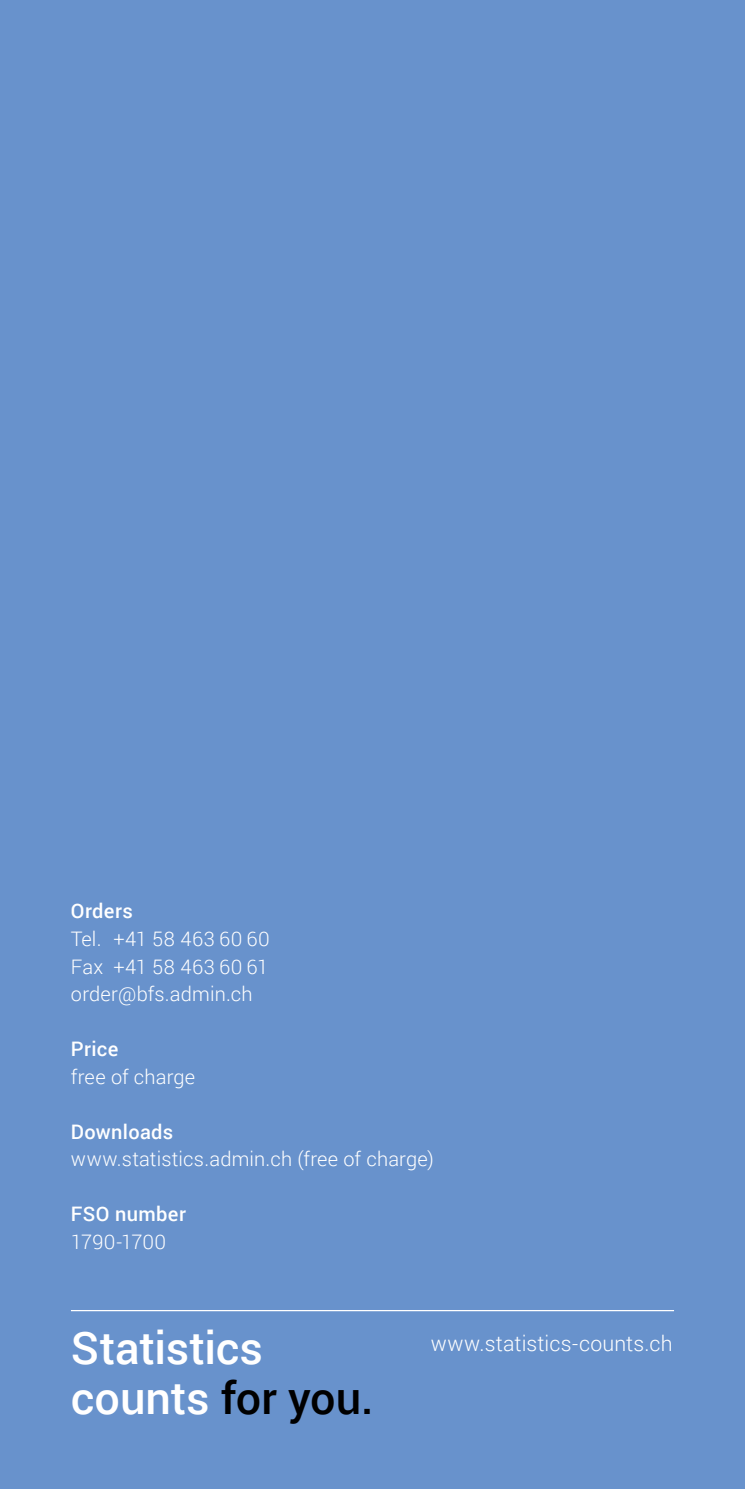
<style>
.page{position:relative;width:745px;height:1489px;background:#fff}
.page>*{position:absolute;margin:0;border:0;box-sizing:border-box;transform-origin:0 0}
.t1{font:500 45px "Roboto";color:#000}
.t2{font:500 45px "Roboto";letter-spacing:-.005em;color:#fff}
.t3{font:300 21.25px "Roboto";letter-spacing:.005em;color:#fff}
.Grundtext_Linksbündi{font:300 20px/27.5px "Roboto";letter-spacing:.01em;color:#fff}
.Grundtext_Linksbündi-2{font:300 20px/27.5px "Roboto";letter-spacing:.03em;color:#fff}
.Grundtext_Linksbündi-3{font:500 20px/27.5px "Roboto";letter-spacing:.02em;color:#fff}
.s1{font-weight:500}
.s2{font-weight:300}
.s3{color:#fff}
</style>
<div class="page">
<div style="left:0;top:0;width:744px;height:1488px;background:#6892cc"></div>
<hr style="left:71px;top:1309px;width:602px;height:2px;background:#fff">
<p class="Grundtext_Linksbündi-2" style="left:71px;top:896px;width:200px"><span class="s1">Orders<br></span>Tel. +41 58 463 60 60</p>
<p class="Grundtext_Linksbündi" style="left:71px;top:951px;width:199px">Fax +41 58 463 60 61</p>
<p class="Grundtext_Linksbündi" style="left:71px;top:979px;width:183px">order@bfs.admin.ch</p>
<p class="Grundtext_Linksbündi" style="left:71px;top:1034px;width:126px"><span class="s1">Price<br></span>free of charge</p>
<p class="Grundtext_Linksbündi" style="left:71px;top:1116px;width:364px"><span class="s1">Downloads<br></span>www.statistics.admin.ch (free of charge)</p>
<p class="Grundtext_Linksbündi-3" style="left:71px;top:1199px;width:116px">FSO number<br><span class="s2">1790-1700</span></p>
<p class="t2" style="left:71px;top:1315px;width:193px">Statistics</p>
<p class="t1" style="left:71px;top:1365px;width:304px"><span class="s3">counts</span> for you.</p>
<p class="t3" style="left:430px;top:1328px;width:243px">www.statistics-counts.ch</p>
</div>
